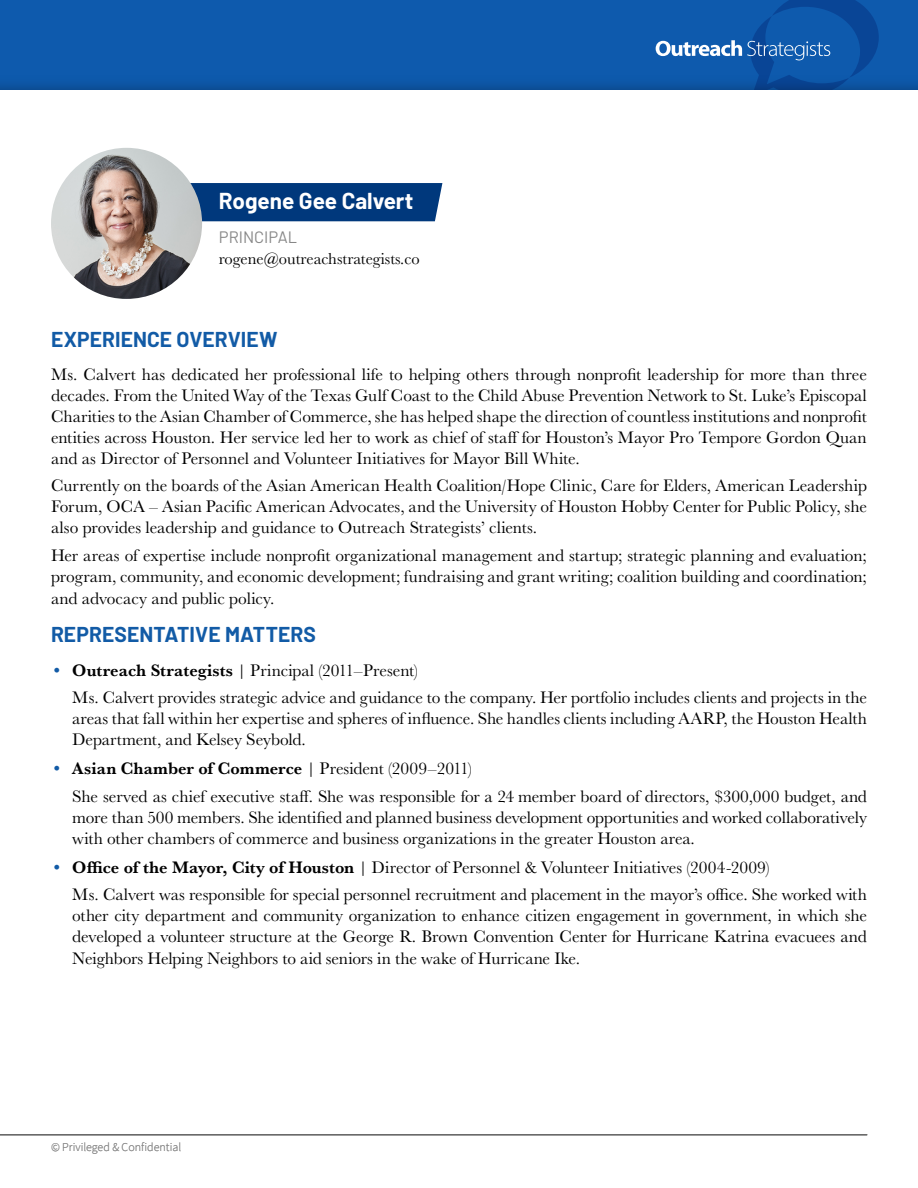
<style>
.page{position:relative;width:918px;height:1188px;background:#fff}
.page>*{position:absolute;margin:0;border:0;box-sizing:border-box;transform-origin:0 0}
.t1{font:700 22.5px "Barlow";color:#fff}
.t2{font:700 21px "Barlow";letter-spacing:.005em;color:#125ba6}
.t3{font:17.25px/21px "Baskerville URW";letter-spacing:-.005em;color:#000}
.t4{font:16.5px "Baskerville";color:#000}
.t5{font:16.5px "Barlow";color:#878787}
.t6{font:300 12px "Source Sans Pro";color:#878787}
.s1{color:#125ba6}
.s2{font-weight:700}
</style>
<div class="page">
<div style="left:0;top:0;width:918px;height:90px;background:#0e5aad"></div>
<svg style="left:656px;top:0;width:223px;height:72px"></svg>
<svg style="left:0;top:72px;width:918px;height:18px"></svg>
<hr style="left:0;top:1135px;width:867px;height:1px;background:#575756">
<div style="left:191px;top:183px;width:251px;height:38px;background:#00387c"></div>
<img style="left:51px;top:148px;width:151px;height:151px;border-radius:76px">
<h1 class="t1" style="left:219px;top:184px;width:196px">Rogene Gee Calvert</h1>
<p class="t5" style="left:219px;top:225px;width:80px">PRINCIPAL</p>
<p class="t4" style="left:219px;top:248px;width:202px">rogene@outreachstrategists.co</p>
<p class="t2" style="left:51px;top:324px;width:228px">EXPERIENCE OVERVIEW</p>
<p class="t3" style="left:51px;top:363px;width:818px;text-align:justify">Ms. Calvert has dedicated her professional life to helping others through nonprofit leadership for more than three decades. From the United Way of the Texas Gulf Coast to the Child Abuse Prevention Network to St. Luke’s Episcopal Charities to the Asian Chamber of Commerce, she has helped shape the direction of countless institutions and nonprofit entities across Houston. Her service led her to work as chief of staff for Houston’s Mayor Pro Tempore Gordon Quan and as Director of Personnel and Volunteer Initiatives for Mayor Bill White.</p>
<p class="t3" style="left:51px;top:475px;width:818px;text-align:justify">Currently on the boards of the Asian American Health Coalition/Hope Clinic, Care for Elders, American Leadership Forum, OCA – Asian Pacific American Advocates, and the University of Houston Hobby Center for Public Policy, she also provides leadership and guidance to Outreach Strategists’ clients.</p>
<p class="t3" style="left:51px;top:544px;width:817px;line-height:21.8px;text-align:justify">Her areas of expertise include nonprofit organizational management and startup; strategic planning and evaluation; program, community, and economic development; fundraising and grant writing; coalition building and coordination; and advocacy and public policy.</p>
<p class="t2" style="left:51px;top:619px;width:267px">REPRESENTATIVE MATTERS</p>
<p class="t3" style="left:72px;top:656px;width:796px;line-height:27.5px;text-indent:-21px"><span class="s1">•</span> <span class="s2">Outreach Strategists</span> | Principal (2011–Present)<br>Ms. Calvert provides strategic advice and guidance to the company. Her portfolio includes clients and projects in the</p>
<p class="t3" style="left:72px;top:708px;width:796px">areas that fall within her expertise and spheres of influence. She handles clients including AARP, the Houston Health<br>Department, and Kelsey‐Seybold.</p>
<p class="t3" style="left:72px;top:754px;width:796px;line-height:27.5px;text-indent:-21px"><span class="s1">•</span> <span class="s2">Asian Chamber of Commerce</span> | President (2009–2011)<br>She served as chief executive staff. She was responsible for a 24‐member board of directors, $300,000 budget, and</p>
<p class="t3" style="left:72px;top:806px;width:796px">more than 500 members. She identified and planned business development opportunities and worked collaboratively with other chambers of commerce and business organizations in the greater Houston area.</p>
<p class="t3" style="left:72px;top:853px;width:796px;line-height:27.5px;text-indent:-21px"><span class="s1">•</span> <span class="s2">Office of the Mayor, City of Houston</span> | Director of Personnel &amp; Volunteer Initiatives (2004-2009)<br>Ms. Calvert was responsible for special personnel recruitment and placement in the mayor’s office. She worked with</p>
<p class="t3" style="left:72px;top:904px;width:796px;line-height:21.8px;text-align:justify">other city department and community organization to enhance citizen engagement in government, in which she developed a volunteer structure at the George R. Brown Convention Center for Hurricane Katrina evacuees and Neighbors Helping Neighbors to aid seniors in the wake of Hurricane Ike.</p>
<p class="t6" style="left:51px;top:1140px;width:132px">© Privileged &amp; Confidential</p>
</div>
